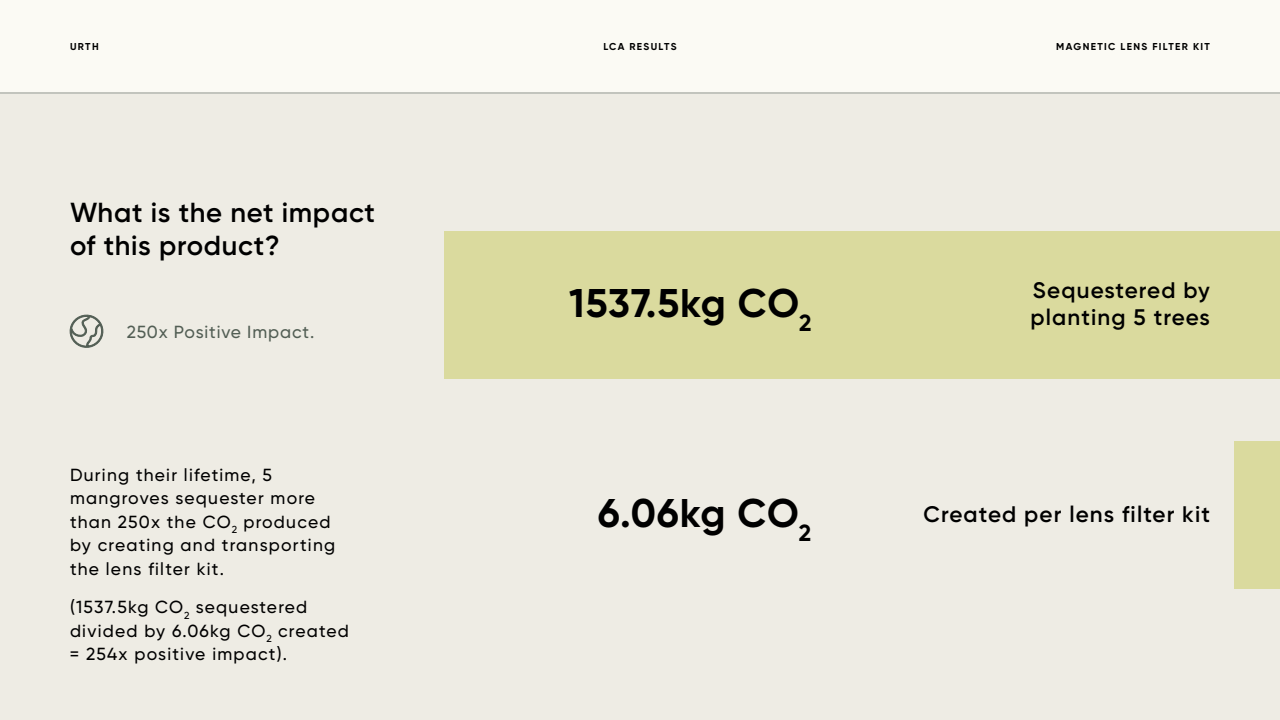
<style>
.page{position:relative;width:1280px;height:720px;background:#fbfaf4}
.page>*{position:absolute;margin:0;border:0;box-sizing:border-box;transform-origin:0 0}
.t1{font:700 40px "Gilroy";letter-spacing:.02em;color:#000}
.t2{font:600 27.5px/33px "Gilroy";letter-spacing:.025em;color:#000}
.t3{font:700 23.3px "Gilroy";color:#000}
.t4{font:600 22.5px/27.5px "Gilroy";letter-spacing:.05em;color:#000}
.t5{font:500 17.5px/23.5px "Gilroy";letter-spacing:.07em;color:#000}
.t6{font:500 17.5px "Gilroy";letter-spacing:.05em;color:#525e54}
.t7{font:700 10px "Gilroy";letter-spacing:.135em;color:#000}
</style>
<div class="page">
<div style="left:0;top:92px;width:1280px;height:628px;background:#eeece4"></div>
<hr style="left:0;top:92px;width:1280px;height:2px;background:#979e98">
<div style="left:445px;top:231px;width:835px;height:148px;background:#dada9e"></div>
<div style="left:1234px;top:441px;width:46px;height:148px;background:#dada9e"></div>
<svg style="left:69px;top:314px;width:35px;height:34px"></svg>
<p class="t7" style="left:70px;top:40px;width:30px">URTH</p>
<p class="t7" style="left:603px;top:40px;width:75px">LCA RESULTS</p>
<p class="t7" style="left:1056px;top:40px;width:155px">MAGNETIC LENS FILTER KIT</p>
<h2 class="t2" style="left:70px;top:196px;width:307px">What is the net impact of this product?</h2>
<p class="t6" style="left:127px;top:321px;width:189px">250x Positive Impact.</p>
<p class="t5" style="left:70px;top:462px;width:267px">During their lifetime, 5 mangroves sequester more than 250x the CO<sub>2</sub> produced by creating and transporting the lens filter kit.</p>
<p class="t5" style="left:70px;top:595px;width:280px">(1537.5kg CO<sub>2</sub> sequestered divided by 6.06kg CO<sub>2</sub> created = 254x positive impact).</p>
<h1 class="t1" style="left:569px;top:278px;width:244px">1537.5kg CO<sub>2</sub></h1>
<p class="t4" style="left:1031px;top:276px;width:181px">Sequestered by planting 5 trees</p>
<h1 class="t1" style="left:598px;top:488px;width:202px">6.06kg CO</h1>
<p class="t4" style="left:924px;top:501px;width:288px">Created per lens filter kit</p>
<h3 class="t3" style="left:799px;top:518px;width:14px">2</h3>
</div>
